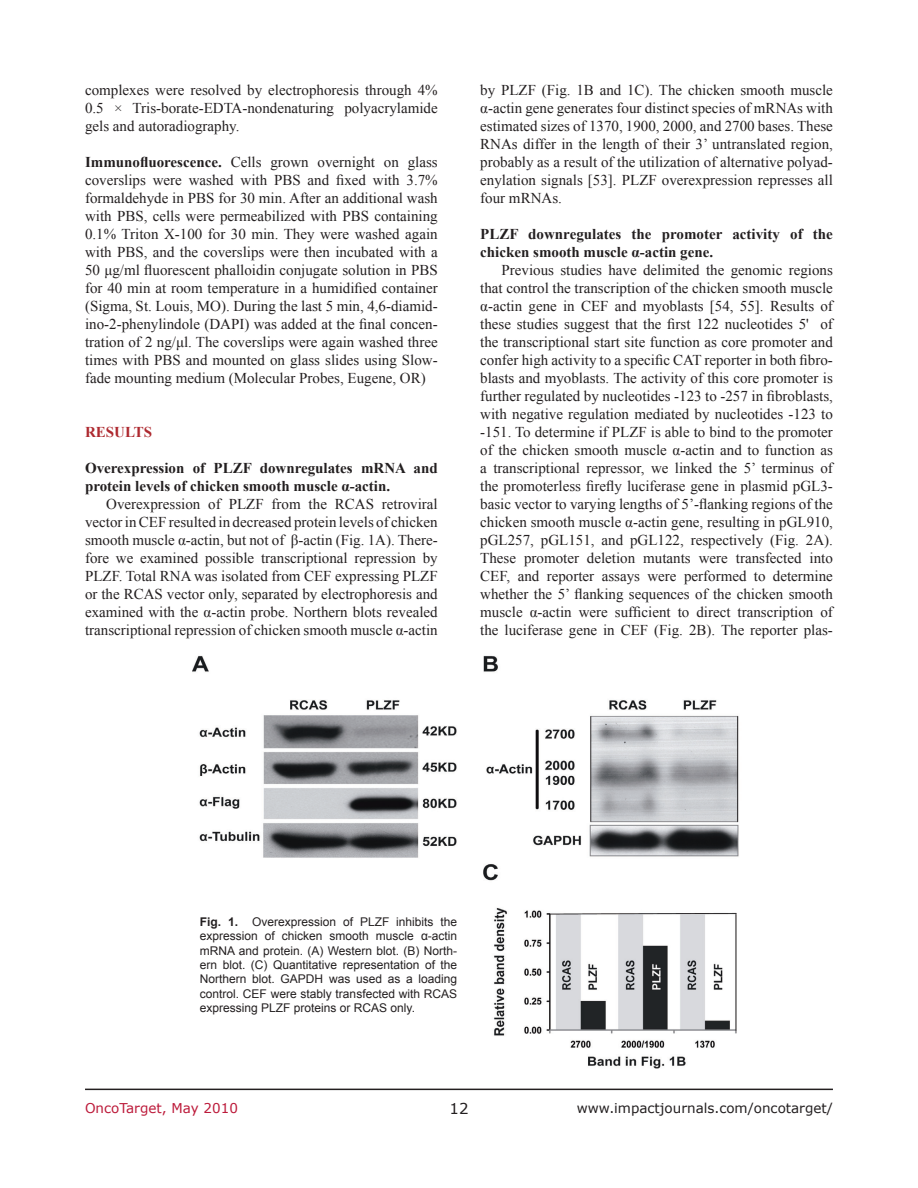
<style>
.page{position:relative;width:918px;height:1188px;background:#fff}
.page>*{position:absolute;margin:0;border:0;box-sizing:border-box;transform-origin:0 0}
.text10pt{font:15px/18px "Times New Roman";color:#231f20;text-align:justify}
.t1{font:700 15px/18px "Times New Roman";color:#231f20}
.Header10pt{font:700 15px "Times New Roman";color:#ae2a30}
.t2{font:15px "Verdana";color:#231f20}
.t3{font:13.5px "Verdana";color:#231f20}
.t4{font:13.5px "Verdana";color:#bc1a3a}
.legend{font:12px/14.4px "Arial";color:#231f20;text-align:justify}
.s1{font-weight:700}
</style>
<div class="page">
<hr style="left:85px;top:1089px;width:748px;height:1px;background:#231f20">
<img style="left:193px;top:655px;width:546px;height:414px">
<p class="text10pt" style="left:85px;top:81px;width:354px">complexes were resolved by electrophoresis through 4% 0.5 × Tris-borate-EDTA-nondenaturing polyacrylamide gels and autoradiography.</p>
<p class="text10pt" style="left:85px;top:153px;width:354px"><span class="s1">Immunofluorescence.</span> Cells grown overnight on glass coverslips were washed with PBS and fixed with 3.7% formaldehyde in PBS for 30 min. After an additional wash with PBS, cells were permeabilized with PBS containing 0.1% Triton X-100 for 30 min. They were washed again with PBS, and the coverslips were then incubated with a 50 μg/ml fluorescent phalloidin conjugate solution in PBS for 40 min at room temperature in a humidified container (Sigma, St. Louis, MO). During the last 5 min, 4,6-diamid&shy;ino-2-phenylindole (DAPI) was added at the final concen&shy;tration of 2 ng/μl. The coverslips were again washed three times with PBS and mounted on glass slides using Slow&shy;fade mounting medium (Molecular Probes, Eugene, OR)</p>
<p class="Header10pt" style="left:85px;top:422px;width:68px">RESULTS</p>
<p class="t1" style="left:85px;top:459px;width:354px">Overexpression of PLZF downregulates mRNA and protein levels of chicken smooth muscle α-actin.</p>
<p class="text10pt" style="left:85px;top:495px;width:354px;text-indent:21px">Overexpression of PLZF from the RCAS retroviral vector in CEF resulted in decreased protein levels of chicken smooth muscle α-actin, but not of β-actin (Fig. 1A). There&shy;fore we examined possible transcriptional repression by PLZF. Total RNA was isolated from CEF expressing PLZF or the RCAS vector only, separated by electrophoresis and examined with the α-actin probe. Northern blots revealed transcriptional repression of chicken smooth muscle α-actin</p>
<p class="text10pt" style="left:480px;top:81px;width:354px">by PLZF (Fig. 1B and 1C). The chicken smooth muscle α-actin gene generates four distinct species of mRNAs with estimated sizes of 1370, 1900, 2000, and 2700 bases. These RNAs differ in the length of their 3’ untranslated region, probably as a result of the utilization of alternative polyad&shy;enylation signals [53]. PLZF overexpression represses all four mRNAs.</p>
<p class="t1" style="left:480px;top:225px;width:354px">PLZF downregulates the promoter activity of the chicken smooth muscle α-actin gene.</p>
<p class="text10pt" style="left:480px;top:261px;width:354px;text-indent:21px">Previous studies have delimited the genomic regions that control the transcription of the chicken smooth muscle α-actin gene in CEF and myoblasts [54, 55]. Results of these studies suggest that the first 122 nucleotides 5' of the transcriptional start site function as core promoter and confer high activity to a specific CAT reporter in both fibro&shy;blasts and myoblasts. The activity of this core promoter is further regulated by nucleotides -123 to -257 in fibroblasts, with negative regulation mediated by nucleotides -123 to -151. To determine if PLZF is able to bind to the promoter of the chicken smooth muscle α-actin and to function as a transcriptional repressor, we linked the 5’ terminus of the promoterless firefly luciferase gene in plasmid pGL3- basic vector to varying lengths of 5’-flanking regions of the chicken smooth muscle α-actin gene, resulting in pGL910, pGL257, pGL151, and pGL122, respectively (Fig. 2A).<br>These promoter deletion mutants were transfected into CEF, and reporter assays were performed to determine whether the 5’ flanking sequences of the chicken smooth muscle α-actin were sufficient to direct transcription of the luciferase gene in CEF (Fig. 2B). The reporter plas-</p>
<p class="legend" style="left:200px;top:915px;width:259px"><span class="s1">Fig. 1.</span> Overexpression of PLZF inhibits the expression of chicken smooth muscle α-actin mRNA and protein. (A) Western blot. (B) North&shy;ern blot. (C) Quantitative representation of the Northern blot. GAPDH was used as a loading control. CEF were stably transfected with RCAS expressing PLZF proteins or RCAS only.</p>
<p class="t4" style="left:85px;top:1100px;width:154px">OncoTarget, May 2010</p>
<p class="t2" style="left:450px;top:1099px;width:21px">12</p>
<p class="t3" style="left:577px;top:1100px;width:258px">www.impactjournals.com/oncotarget/</p>
</div>
